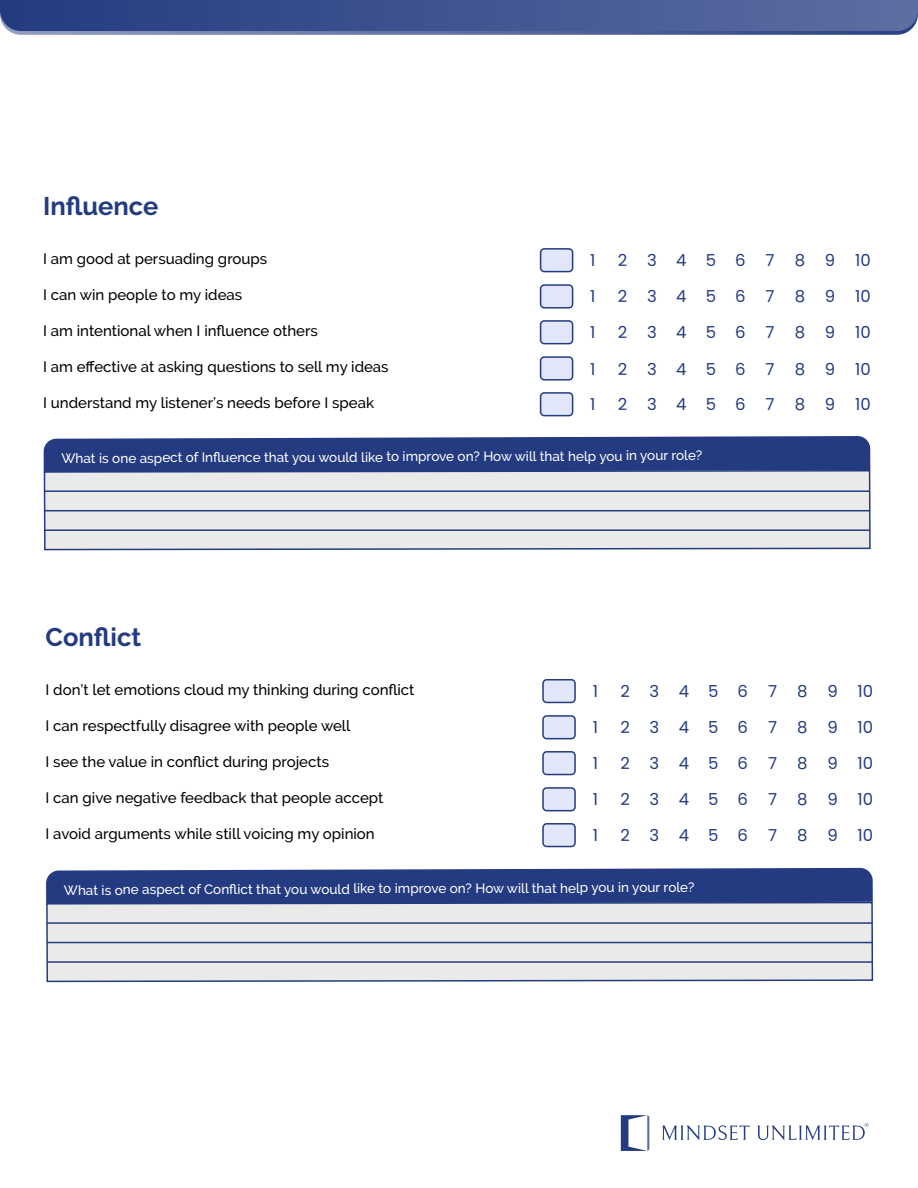
<style>
.page{position:relative;width:918px;height:1188px;background:#fff}
.page>*{position:absolute;margin:0;border:0;box-sizing:border-box;transform-origin:0 0}
.t1{font:700 25.5px "Raleway";color:#243b81}
.t2{font:16.5px "Poppins";letter-spacing:1.19em;color:#243b81}
.t3{font:500 15px "Raleway";color:#000}
.t4{font:500 13.5px "Raleway";letter-spacing:-.005em;color:#fff}
</style>
<div class="page">
<svg style="left:0;top:0;width:918px;height:35px;background:#455994"></svg>
<svg style="left:540px;top:248px;width:33px;height:24px"></svg>
<svg style="left:540px;top:284px;width:33px;height:25px"></svg>
<svg style="left:540px;top:320px;width:33px;height:24px"></svg>
<svg style="left:540px;top:356px;width:33px;height:25px"></svg>
<svg style="left:540px;top:392px;width:33px;height:24px"></svg>
<svg style="left:542px;top:679px;width:34px;height:24px"></svg>
<svg style="left:542px;top:715px;width:34px;height:24px"></svg>
<svg style="left:542px;top:751px;width:34px;height:24px"></svg>
<svg style="left:542px;top:787px;width:34px;height:24px"></svg>
<svg style="left:542px;top:823px;width:34px;height:24px"></svg>
<div style="left:43px;top:436px;width:828px;height:33px;background:#243b81"></div>
<svg style="left:43px;top:469px;width:828px;height:82px;background:#dcdee3"></svg>
<hr style="left:45px;top:490px;width:825px;height:2px;background:#243b81">
<hr style="left:44px;top:510px;width:826px;height:1px;background:#243b81">
<hr style="left:45px;top:529px;width:825px;height:2px;background:#243b81">
<svg style="left:46px;top:867px;width:827px;height:34px;background:#324889"></svg>
<svg style="left:46px;top:901px;width:828px;height:82px;background:#dcdee3"></svg>
<hr style="left:47px;top:922px;width:825px;height:2px;background:#243b81">
<hr style="left:47px;top:942px;width:825px;height:1px;background:#243b81">
<hr style="left:47px;top:961px;width:825px;height:2px;background:#243b81">
<svg style="left:621px;top:1115px;width:28px;height:36px"></svg>
<svg style="left:662px;top:1125px;width:88px;height:15px"></svg>
<svg style="left:757px;top:1123px;width:111px;height:17px"></svg>
<h1 class="t1" style="left:43px;top:192px;width:117px">Influence</h1>
<p class="t3" style="left:43px;top:250px;width:226px">I am good at persuading groups</p>
<p class="t3" style="left:43px;top:286px;width:201px">I can win people to my ideas</p>
<p class="t3" style="left:43px;top:322px;width:276px">I am intentional when I influence others</p>
<p class="t3" style="left:43px;top:358px;width:347px">I am effective at asking questions to sell my ideas</p>
<p class="t3" style="left:43px;top:394px;width:332px">I understand my listener’s needs before I speak</p>
<p class="t2" style="left:590px;top:251px;width:7px">1</p>
<p class="t2" style="left:618px;top:251px;width:254px">2345678910</p>
<p class="t2" style="left:590px;top:287px;width:7px">1</p>
<p class="t2" style="left:618px;top:287px;width:254px">2345678910</p>
<p class="t2" style="left:590px;top:323px;width:7px">1</p>
<p class="t2" style="left:618px;top:323px;width:254px">2345678910</p>
<p class="t2" style="left:590px;top:359px;width:7px">1</p>
<p class="t2" style="left:618px;top:359px;width:254px">2345678910</p>
<p class="t2" style="left:590px;top:395px;width:7px">1</p>
<p class="t2" style="left:618px;top:395px;width:254px">2345678910</p>
<p class="t4" style="left:61px;top:449px;width:643px">What is one aspect of Influence that you would like to improve on? How will that help you in your role?</p>
<h1 class="t1" style="left:46px;top:623px;width:97px">Conflict</h1>
<p class="t3" style="left:46px;top:681px;width:370px">I don’t let emotions cloud my thinking during conflict</p>
<p class="t3" style="left:46px;top:717px;width:306px">I can respectfully disagree with people well</p>
<p class="t3" style="left:46px;top:753px;width:285px">I see the value in conflict during projects</p>
<p class="t3" style="left:46px;top:789px;width:339px">I can give negative feedback that people accept</p>
<p class="t3" style="left:46px;top:825px;width:331px">I avoid arguments while still voicing my opinion</p>
<p class="t2" style="left:593px;top:682px;width:7px">1</p>
<p class="t2" style="left:620px;top:682px;width:254px">2345678910</p>
<p class="t2" style="left:593px;top:718px;width:7px">1</p>
<p class="t2" style="left:620px;top:718px;width:254px">2345678910</p>
<p class="t2" style="left:593px;top:754px;width:7px">1</p>
<p class="t2" style="left:620px;top:754px;width:254px">2345678910</p>
<p class="t2" style="left:593px;top:790px;width:7px">1</p>
<p class="t2" style="left:620px;top:790px;width:254px">2345678910</p>
<p class="t2" style="left:593px;top:826px;width:7px">1</p>
<p class="t2" style="left:620px;top:826px;width:254px">2345678910</p>
<p class="t4" style="left:64px;top:881px;width:632px">What is one aspect of Conflict that you would like to improve on? How will that help you in your role?</p>
</div>
